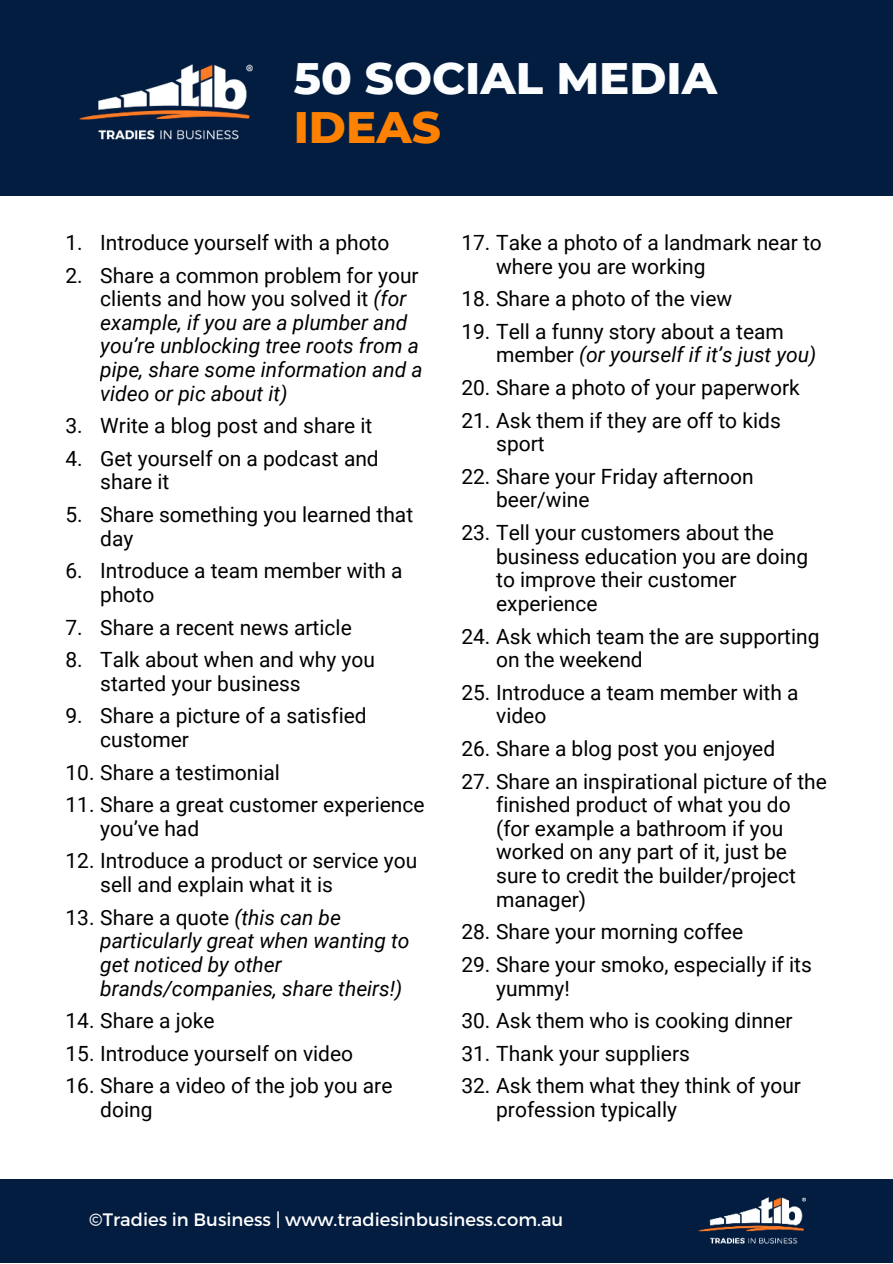
<style>
.page{position:relative;width:893px;height:1264px;background:#fff}
.page>*{position:absolute;margin:0;border:0;box-sizing:border-box;transform-origin:0 0}
.t1{font:800 45px "Montserrat";color:#fcfdff}
.t2{font:800 45px "Montserrat";color:#ff8101}
.t3{font:21px/23.5px "Roboto";color:#000}
.t4{font:italic 21px/23.5px "Roboto";color:#000}
.t5{font:18px "Montserrat";color:#fff}
.s1{font-style:normal}
.s2{font-style:italic}
</style>
<div class="page">
<div style="left:0;top:0;width:892px;height:196px;background:#031d40"></div>
<img style="left:79px;top:64px;width:174px;height:76px">
<div style="left:0;top:1179px;width:892px;height:83px;background:#031d40"></div>
<img style="left:698px;top:1197px;width:108px;height:47px">
<h1 class="t1" style="left:294px;top:45px;width:425px">50 SOCIAL MEDIA</h1>
<h1 class="t2" style="left:294px;top:94px;width:148px">IDEAS</h1>
<p class="t3" style="left:65px;top:230px;width:325px">1. Introduce yourself with a photo</p>
<p class="t4" style="left:100px;top:262px;width:324px;text-indent:-35px"><span class="s1">2. Share a common problem for your clients and how you solved it</span> (for example, if you are a plumber and you’re unblocking tree roots from a pipe, share some information and a video or pic about it)</p>
<p class="t3" style="left:65px;top:413px;width:308px">3. Write a blog post and share it</p>
<p class="t3" style="left:100px;top:446px;width:280px;text-indent:-35px">4. Get yourself on a podcast and share it</p>
<p class="t3" style="left:100px;top:502px;width:314px;text-indent:-35px">5. Share something you learned that day</p>
<p class="t3" style="left:100px;top:558px;width:304px;text-indent:-35px">6. Introduce a team member with a photo</p>
<p class="t3" style="left:65px;top:614px;width:288px">7. Share a recent news article</p>
<p class="t3" style="left:100px;top:647px;width:276px;text-indent:-35px">8. Talk about when and why you started your business</p>
<p class="t3" style="left:100px;top:703px;width:268px;text-indent:-35px">9. Share a picture of a satisfied customer</p>
<p class="t3" style="left:65px;top:759px;width:216px">10. Share a testimonial</p>
<p class="t3" style="left:100px;top:792px;width:326px;text-indent:-35px">11. Share a great customer experience you’ve had</p>
<p class="t3" style="left:100px;top:848px;width:318px;text-indent:-35px">12. Introduce a product or service you sell and explain what it is</p>
<p class="t4" style="left:100px;top:904px;width:311px;text-indent:-35px"><span class="s1">13. Share a quote</span> (this can be particularly great when wanting to get noticed by other brands/companies, share theirs!)</p>
<p class="t3" style="left:65px;top:1008px;width:150px">14. Share a joke</p>
<p class="t3" style="left:65px;top:1040px;width:289px">15. Introduce yourself on video</p>
<p class="t3" style="left:100px;top:1073px;width:294px;text-indent:-35px">16. Share a video of the job you are doing</p>
<p class="t3" style="left:496px;top:230px;width:327px;text-indent:-35px">17. Take a photo of a landmark near to where you are working</p>
<p class="t3" style="left:461px;top:286px;width:272px">18. Share a photo of the view</p>
<p class="t3" style="left:496px;top:319px;width:322px;text-indent:-35px">19. Tell a funny story about a team member <span class="s2">(or yourself if it’s just you)</span></p>
<p class="t3" style="left:461px;top:375px;width:340px">20. Share a photo of your paperwork</p>
<p class="t3" style="left:496px;top:407px;width:286px;text-indent:-35px">21. Ask them if they are off to kids sport</p>
<p class="t3" style="left:496px;top:464px;width:259px;text-indent:-35px">22. Share your Friday afternoon beer/wine</p>
<p class="t3" style="left:496px;top:520px;width:313px;text-indent:-35px">23. Tell your customers about the business education you are doing to improve their customer experience</p>
<p class="t3" style="left:496px;top:623px;width:325px;text-indent:-35px">24. Ask which team the are supporting on the weekend</p>
<p class="t3" style="left:496px;top:679px;width:304px;text-indent:-35px">25. Introduce a team member with a video</p>
<p class="t3" style="left:461px;top:736px;width:315px">26. Share a blog post you enjoyed</p>
<p class="t3" style="left:496px;top:768px;width:332px;text-indent:-35px">27. Share an inspirational picture of the finished product of what you do (for example a bathroom if you worked on any part of it, just be sure to credit the builder/project manager)</p>
<p class="t3" style="left:461px;top:919px;width:283px">28. Share your morning coffee</p>
<p class="t3" style="left:496px;top:951px;width:317px;text-indent:-35px">29. Share your smoko, especially if its yummy!</p>
<p class="t3" style="left:461px;top:1008px;width:333px">30. Ask them who is cooking dinner</p>
<p class="t3" style="left:461px;top:1040px;width:230px">31. Thank your suppliers</p>
<p class="t3" style="left:496px;top:1073px;width:306px;text-indent:-35px">32. Ask them what they think of your profession typically</p>
<p class="t5" style="left:89px;top:1208px;width:475px">©Tradies in Business | www.tradiesinbusiness.com.au</p>
</div>
